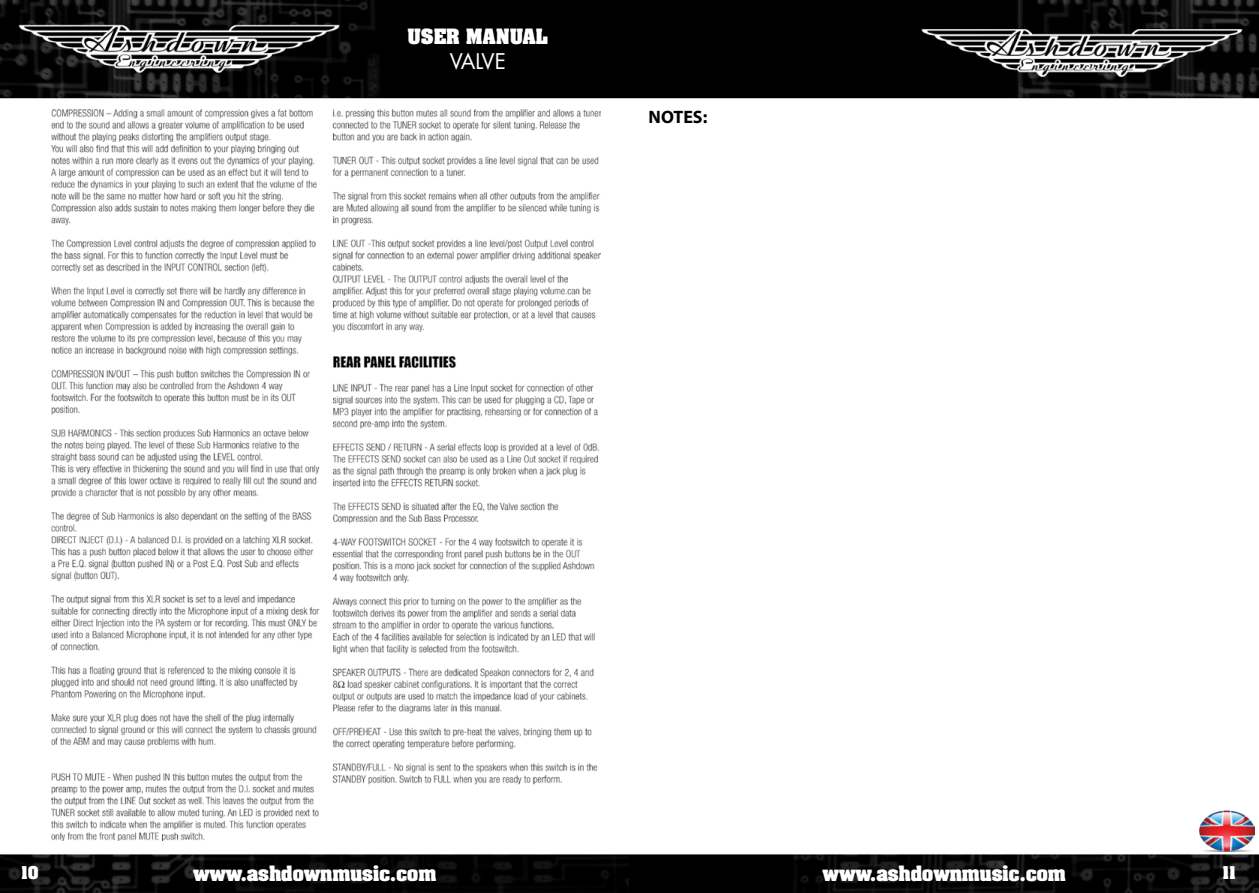
<style>
.page{position:relative;width:1259px;height:893px;background:#fff}
.page>*{position:absolute;margin:0;border:0;box-sizing:border-box;transform-origin:0 0}
.t1{font:21px "Futura";letter-spacing:-.04em;color:#fff}
.t2{font:700 18px "Aachen";color:#fff}
.t3{font:700 18px "Myriad Pro";color:#000}
.t4{font:700 15px "Aachen";color:#fff}
</style>
<div class="page">
<img style="left:0;top:0;width:1259px;height:893px">
<img style="left:51px;top:110px;width:550px;height:731px">
<img style="left:1199px;top:811px;width:55px;height:40px">
<p class="t2" style="left:407px;top:23px;width:142px">USER MANUAL</p>
<p class="t1" style="left:450px;top:48px;width:58px">VALVE</p>
<p class="t3" style="left:648px;top:105px;width:60px">NOTES:</p>
<p class="t4" style="left:21px;top:862px;width:19px">10</p>
<p class="t2" style="left:193px;top:859px;width:245px">www.ashdownmusic.com</p>
<p class="t2" style="left:822px;top:859px;width:245px">www.ashdownmusic.com</p>
<p class="t4" style="left:1222px;top:862px;width:15px">11</p>
</div>
